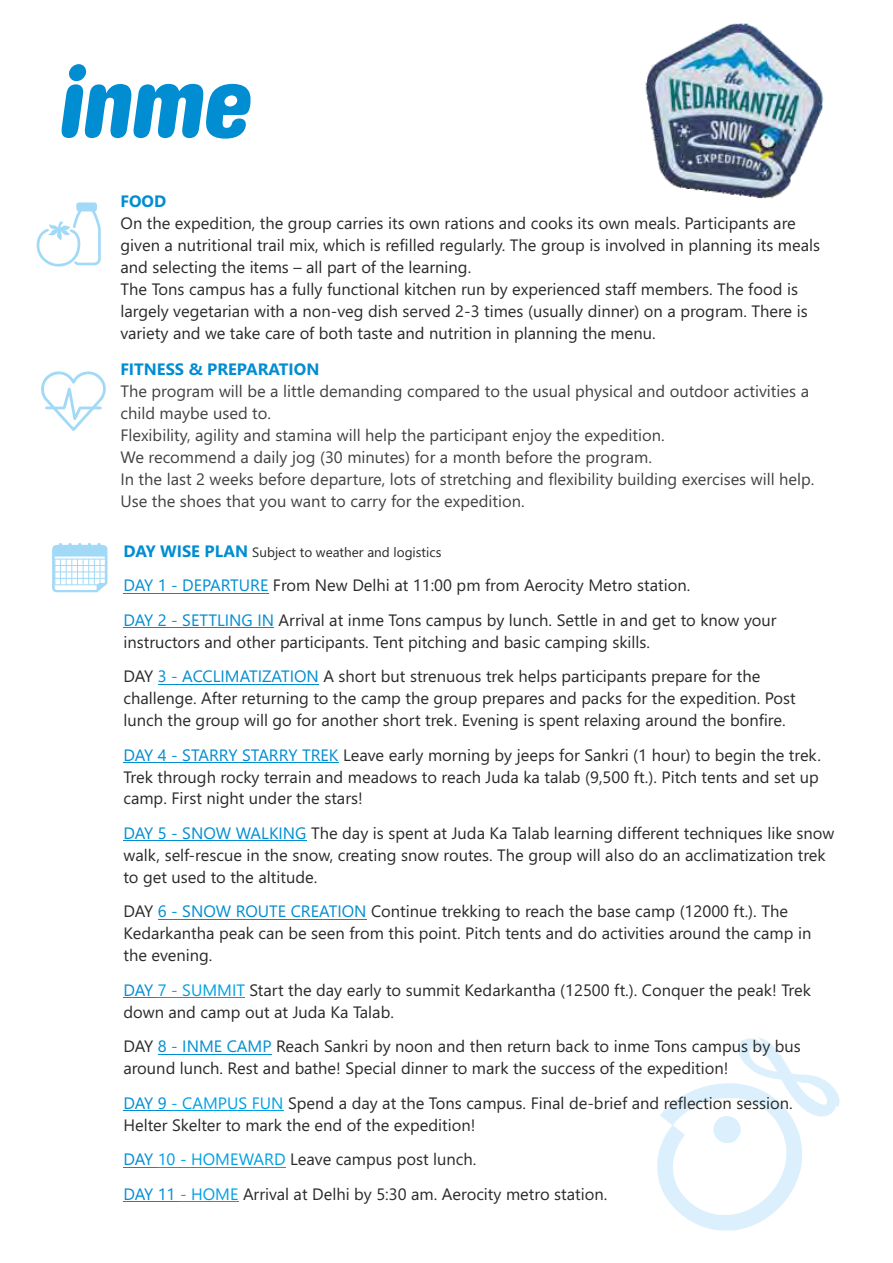
<style>
.page{position:relative;width:893px;height:1263px;background:#fff}
.page>*{position:absolute;margin:0;border:0;box-sizing:border-box;transform-origin:0 0}
.t1{font:16.5px/21.9px "Leelawadee UI";color:#2b2a29}
.t2{font:16.5px/21.9px "Leelawadee UI";color:#434242}
.t3{font:700 16.5px "Leelawadee UI";color:#008dd2}
.t4{font:13.5px "Leelawadee UI";color:#2b2a29}
.s1{font-weight:700;font-size:16.5px;color:#008dd2}
.s2{color:#008dd2}
.s3{color:#00a0e3}
</style>
<div class="page">
<svg style="left:657px;top:1037px;width:183px;height:193px"></svg>
<svg style="left:37px;top:202px;width:64px;height:65px"></svg>
<svg style="left:61px;top:64px;width:190px;height:75px"></svg>
<svg style="left:52px;top:543px;width:56px;height:49px"></svg>
<hr style="left:55px;top:584px;width:51px;height:1px;background:#a2d9f7">
<hr style="left:55px;top:578px;width:51px;height:1px;background:#a2d9f7">
<hr style="left:55px;top:571px;width:51px;height:1px;background:#a2d9f7">
<hr style="left:55px;top:565px;width:51px;height:1px;background:#a2d9f7">
<hr style="left:55px;top:559px;width:51px;height:1px;background:#a2d9f7">
<hr style="left:123px;top:593px;width:35px;height:1px;background:#008dd2">
<svg style="left:158px;top:593px;width:24px;height:1px"></svg>
<hr style="left:182px;top:593px;width:86px;height:1px;background:#008dd2">
<hr style="left:123px;top:627px;width:35px;height:1px;background:#008dd2">
<svg style="left:158px;top:627px;width:24px;height:1px"></svg>
<hr style="left:182px;top:627px;width:92px;height:1px;background:#008dd2">
<svg style="left:158px;top:684px;width:24px;height:1px"></svg>
<hr style="left:182px;top:684px;width:137px;height:1px;background:#008dd2">
<hr style="left:123px;top:762px;width:35px;height:1px;background:#008dd2">
<svg style="left:158px;top:762px;width:24px;height:1px"></svg>
<hr style="left:182px;top:762px;width:156px;height:1px;background:#008dd2">
<hr style="left:123px;top:840px;width:35px;height:1px;background:#008dd2">
<svg style="left:158px;top:840px;width:24px;height:1px"></svg>
<hr style="left:182px;top:840px;width:125px;height:1px;background:#008dd2">
<svg style="left:158px;top:919px;width:24px;height:1px"></svg>
<hr style="left:182px;top:919px;width:185px;height:1px;background:#008dd2">
<hr style="left:123px;top:997px;width:35px;height:1px;background:#008dd2">
<hr style="left:158px;top:997px;width:87px;height:1px;background:#00a0e3">
<svg style="left:158px;top:1054px;width:24px;height:1px"></svg>
<hr style="left:182px;top:1054px;width:90px;height:1px;background:#008dd2">
<hr style="left:123px;top:1110px;width:35px;height:1px;background:#008dd2">
<svg style="left:158px;top:1110px;width:24px;height:1px"></svg>
<hr style="left:182px;top:1110px;width:102px;height:1px;background:#00a0e3">
<hr style="left:123px;top:1167px;width:35px;height:1px;background:#008dd2">
<svg style="left:158px;top:1167px;width:33px;height:1px"></svg>
<hr style="left:191px;top:1167px;width:95px;height:1px;background:#00a0e3">
<hr style="left:123px;top:1201px;width:35px;height:1px;background:#008dd2">
<svg style="left:158px;top:1201px;width:33px;height:1px"></svg>
<hr style="left:191px;top:1201px;width:47px;height:1px;background:#00a0e3">
<svg style="left:41px;top:371px;width:65px;height:60px"></svg>
<img style="left:645px;top:23px;width:179px;height:176px">
<p class="t3" style="left:121px;top:195px;width:47px">FOOD</p>
<p class="t1" style="left:121px;top:214px;width:701px">On the expedition, the group carries its own rations and cooks its own meals. Participants are given a nutritional trail mix, which is refilled regularly. The group is involved in planning its meals and selecting the items – all part of the learning.<br>The Tons campus has a fully functional kitchen run by experienced staff members. The food is largely vegetarian with a non-veg dish served 2-3 times (usually dinner) on a program. There is variety and we take care of both taste and nutrition in planning the menu.</p>
<p class="t3" style="left:120px;top:363px;width:200px">FITNESS &amp; PREPARATION</p>
<p class="t2" style="left:120px;top:382px;width:696px">The program will be a little demanding compared to the usual physical and outdoor activities a child maybe used to.<br>Flexibility, agility and stamina will help the participant enjoy the expedition.<br>We recommend a daily jog (30 minutes) for a month before the program.<br>In the last 2 weeks before departure, lots of stretching and flexibility building exercises will help.<br>Use the shoes that you want to carry for the expedition.</p>
<p class="t4" style="left:123px;top:547px;width:319px"><span class="s1">DAY WISE PLAN</span> Subject to weather and logistics</p>
<p class="t1" style="left:123px;top:570px;width:655px;line-height:34.5px"><span class="s2">DAY 1 - DEPARTURE</span> From New Delhi at 11:00 pm from Aerocity Metro station.<br><span class="s2">DAY 2 - SETTLING IN</span> Arrival at inme Tons campus by lunch. Settle in and get to know your</p>
<p class="t1" style="left:123px;top:626px;width:638px;line-height:34.5px">instructors and other participants. Tent pitching and basic camping skills.<br>DAY <span class="s2">3 - ACCLIMATIZATION</span> A short but strenuous trek helps participants prepare for the</p>
<p class="t1" style="left:123px;top:689px;width:674px">challenge. After returning to the camp the group prepares and packs for the expedition. Post lunch the group will go for another short trek. Evening is spent relaxing around the bonfire.</p>
<p class="t1" style="left:123px;top:745px;width:699px"><span class="s2">DAY 4 - STARRY STARRY TREK</span> Leave early morning by jeeps for Sankri (1 hour) to begin the trek.<br>Trek through rocky terrain and meadows to reach Juda ka talab (9,500 ft.). Pitch tents and set up camp. First night under the stars!</p>
<p class="t1" style="left:123px;top:824px;width:712px"><span class="s2">DAY 5 - SNOW WALKING</span> The day is spent at Juda Ka Talab learning different techniques like snow walk, self-rescue in the snow, creating snow routes. The group will also do an acclimatization trek to get used to the altitude.</p>
<p class="t1" style="left:123px;top:902px;width:689px">DAY <span class="s2">6 - SNOW ROUTE CREATION</span> Continue trekking to reach the base camp (12000 ft.). The<br>Kedarkantha peak can be seen from this point. Pitch tents and do activities around the camp in the evening.</p>
<p class="t1" style="left:123px;top:980px;width:689px"><span class="s2">DAY</span> <span class="s3">7 - SUMMIT</span> Start the day early to summit Kedarkantha (12500 ft.). Conquer the peak! Trek down and camp out at Juda Ka Talab.</p>
<p class="t1" style="left:123px;top:1037px;width:679px">DAY <span class="s2">8 - INME CAMP</span> Reach Sankri by noon and then return back to inme Tons campus by bus around lunch. Rest and bathe! Special dinner to mark the success of the expedition!</p>
<p class="t1" style="left:123px;top:1093px;width:671px"><span class="s2">DAY 9</span> <span class="s3">- CAMPUS FUN</span> Spend a day at the Tons campus. Final de-brief and reflection session.<br>Helter Skelter to mark the end of the expedition!</p>
<p class="t1" style="left:123px;top:1143px;width:485px;line-height:34.5px"><span class="s2">DAY</span> <span class="s3">10 - HOMEWARD</span> Leave campus post lunch.<br><span class="s2">DAY 11</span> <span class="s3">- HOME</span> Arrival at Delhi by 5:30 am. Aerocity metro station.</p>
</div>
